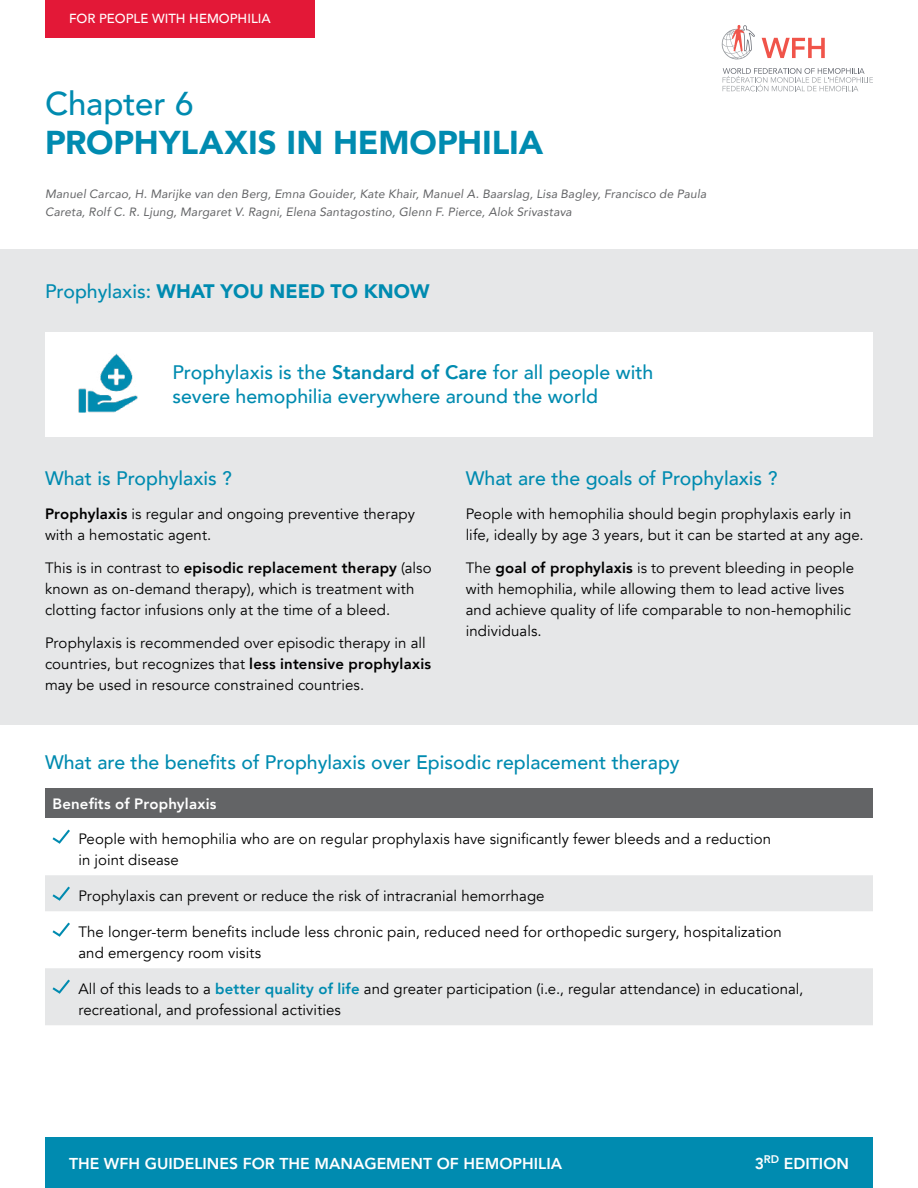
<style>
.page{position:relative;width:918px;height:1188px;background:#fff}
.page>*{position:absolute;margin:0;border:0;box-sizing:border-box;transform-origin:0 0}
.Chapter{font:900 33px "Avenir";letter-spacing:-.005em;color:#008bb0}
.Chapter-2{font:500 33px "Avenir";color:#008bb0}
.Sous-titre{font:500 19.5px/24px "Avenir";color:#008bb0}
.Sous-titre-2{font:900 19.5px "Avenir";color:#008bb0}
.t1{font:800 15.75px "Avenir";color:#fff}
.Texte{font:15px/21px "Avenir";letter-spacing:.005em;color:#000}
.Texte-2{font:800 15px "Avenir";letter-spacing:.01em;color:#fff}
.t2{font:500 13.2px "Avenir";color:#fff}
.Auteurs{font:italic 12px/18px "Avenir";letter-spacing:.015em;color:#636466}
.s1{font-weight:500}
.s2{font-weight:800}
.s3{font-weight:800;color:#008bb0}
</style>
<div class="page">
<div style="left:0;top:249px;width:918px;height:475px;background:#e6e7e8"></div>
<div style="left:45px;top:332px;width:828px;height:104px;background:#fff"></div>
<svg style="left:762px;top:38px;width:63px;height:20px"></svg>
<svg style="left:723px;top:68px;width:150px;height:23px"></svg>
<svg style="left:722px;top:25px;width:33px;height:34px"></svg>
<div style="left:45px;top:0;width:270px;height:38px;background:#e31837"></div>
<div style="left:45px;top:1137px;width:828px;height:51px;background:#008bb0"></div>
<img style="left:79px;top:353px;width:59px;height:60px">
<div style="left:45px;top:788px;width:828px;height:30px;background:#636466"></div>
<svg style="left:45px;top:875px;width:828px;height:150px;fill:#e6e7e8"></svg>
<svg style="left:52px;top:829px;width:18px;height:15px"></svg>
<svg style="left:50px;top:884px;width:22px;height:18px"></svg>
<svg style="left:50px;top:920px;width:22px;height:18px"></svg>
<svg style="left:50px;top:977px;width:22px;height:18px"></svg>
<p class="t2" style="left:69px;top:7px;width:203px">FOR PEOPLE WITH HEMOPHILIA</p>
<p class="Chapter-2" style="left:45px;top:75px;width:150px">Chapter 6</p>
<p class="Chapter" style="left:45px;top:114px;width:500px">PROPHYLAXIS IN HEMOPHILIA</p>
<p class="Auteurs" style="left:45px;top:184px;width:663px">Manuel Carcao, H. Marijke van den Berg, Emna Gouider, Kate Khair, Manuel A. Baarslag, Lisa Bagley, Francisco de Paula<br>Careta, Rolf C. R. Ljung, Margaret V. Ragni, Elena Santagostino, Glenn F. Pierce, Alok Srivastava</p>
<p class="Sous-titre-2" style="left:45px;top:275px;width:386px"><span class="s1">Prophylaxis:</span> WHAT YOU NEED TO KNOW</p>
<p class="Sous-titre" style="left:172px;top:359px;width:483px">Prophylaxis is the <span class="s2">Standard of Care</span> for all people with severe hemophilia everywhere around the world</p>
<p class="Sous-titre" style="left:45px;top:465px;width:189px">What is Prophylaxis ?</p>
<p class="Texte" style="left:45px;top:504px;width:371px"><span class="s2">Prophylaxis</span> is regular and ongoing preventive therapy with a hemostatic agent.</p>
<p class="Texte" style="left:45px;top:558px;width:388px">This is in contrast to <span class="s2">episodic replacement therapy</span> (also known as on-demand therapy), which is treatment with clotting factor infusions only at the time of a bleed.</p>
<p class="Texte" style="left:45px;top:633px;width:388px">Prophylaxis is recommended over episodic therapy in all countries, but recognizes that <span class="s2">less intensive prophylaxis </span>may be used in resource constrained countries.</p>
<p class="Sous-titre" style="left:466px;top:465px;width:313px">What are the goals of Prophylaxis ?</p>
<p class="Texte" style="left:466px;top:504px;width:399px">People with hemophilia should begin prophylaxis early in life, ideally by age 3 years, but it can be started at any age.</p>
<p class="Texte" style="left:466px;top:558px;width:390px">The <span class="s2">goal of prophylaxis</span> is to prevent bleeding in people with hemophilia, while allowing them to lead active lives and achieve quality of life comparable to non-hemophilic individuals.</p>
<p class="Sous-titre" style="left:45px;top:749px;width:636px">What are the benefits of Prophylaxis over Episodic replacement therapy</p>
<p class="Texte-2" style="left:52px;top:792px;width:166px">Benefits of Prophylaxis</p>
<p class="Texte" style="left:78px;top:828px;width:694px">People with hemophilia who are on regular prophylaxis have significantly fewer bleeds and a reduction in joint disease</p>
<p class="Texte" style="left:78px;top:885px;width:468px">Prophylaxis can prevent or reduce the risk of intracranial hemorrhage</p>
<p class="Texte" style="left:78px;top:921px;width:705px">The longer-term benefits include less chronic pain, reduced need for orthopedic surgery, hospitalization and emergency room visits</p>
<p class="Texte" style="left:78px;top:978px;width:727px">All of this leads to a <span class="s3">better quality of life</span> and greater participation (i.e., regular attendance) in educational, recreational, and professional activities</p>
<p class="t1" style="left:69px;top:1151px;width:495px">THE WFH GUIDELINES FOR THE MANAGEMENT OF HEMOPHILIA</p>
<p class="t1" style="left:755px;top:1151px;width:96px">3<sup>RD</sup> EDITION</p>
</div>
